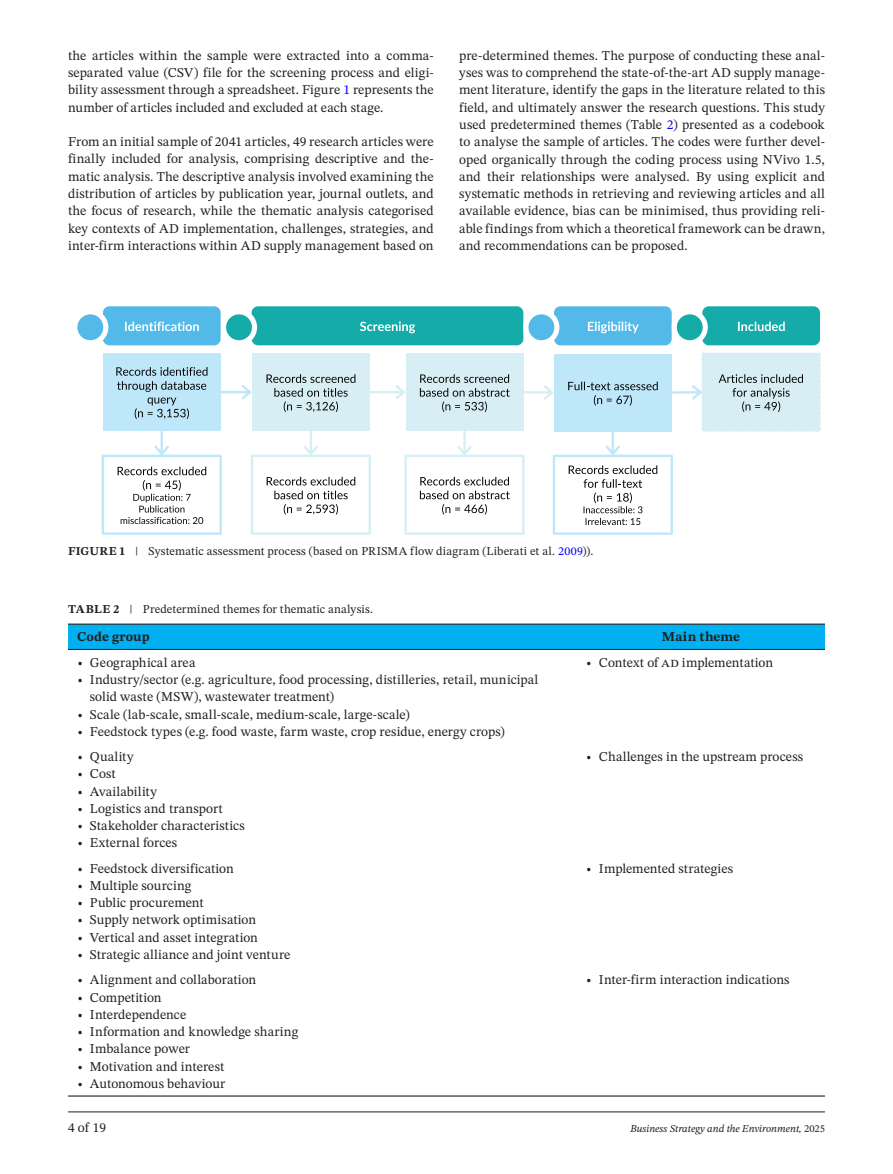
<style>
.page{position:relative;width:893px;height:1174px;background:#fff}
.page>*{position:absolute;margin:0;border:0;box-sizing:border-box;transform-origin:0 0}
.t1{font:13.5px/17.2px "STIX Two Text";letter-spacing:.005em;color:#231f20;text-align:justify}
.t2{font:700 13.5px "STIX Two Text";letter-spacing:.01em;color:#231f20}
.t3{font:12px "STIX Two Text";letter-spacing:.015em;color:#231f20}
.t4{font:italic 10.5px "STIX Two Text";color:#231f20}
.s1{color:#00f}
.s2{font-weight:700}
.s3{font-style:normal}
</style>
<div class="page">
<hr style="left:68px;top:1111px;width:757px;height:1px;background:#231f20">
<div style="left:103px;top:306px;width:118px;height:39px;background:#53b9e9;border-radius:7px"></div>
<svg style="left:125px;top:321px;width:74px;height:10px"></svg>
<div style="left:72px;top:309px;width:36px;height:36px;background:#fff;border-radius:50%"></div>
<div style="left:77px;top:314px;width:26px;height:26px;background:#53b9e9;border-radius:50%"></div>
<div style="left:252px;top:306px;width:271px;height:39px;background:#15aba8;border-radius:7px"></div>
<svg style="left:360px;top:321px;width:55px;height:12px"></svg>
<div style="left:221px;top:309px;width:36px;height:36px;background:#fff;border-radius:50%"></div>
<div style="left:226px;top:314px;width:26px;height:26px;background:#15aba8;border-radius:50%"></div>
<div style="left:554px;top:306px;width:118px;height:39px;background:#53b9e9;border-radius:7px"></div>
<svg style="left:588px;top:321px;width:51px;height:12px"></svg>
<div style="left:523px;top:309px;width:36px;height:36px;background:#fff;border-radius:50%"></div>
<div style="left:528px;top:314px;width:26px;height:26px;background:#53b9e9;border-radius:50%"></div>
<div style="left:702px;top:306px;width:118px;height:39px;background:#15aba8;border-radius:7px"></div>
<svg style="left:738px;top:321px;width:47px;height:10px"></svg>
<div style="left:672px;top:309px;width:36px;height:36px;background:#fff;border-radius:50%"></div>
<div style="left:677px;top:314px;width:26px;height:26px;background:#15aba8;border-radius:50%"></div>
<svg style="left:102px;top:352px;width:719px;height:183px"></svg>
<svg style="left:68px;top:624px;width:757px;height:25px;background:#01abe9"></svg>
<hr style="left:68px;top:623px;width:509px;height:1px;background:#231f20">
<hr style="left:577px;top:623px;width:248px;height:1px;background:#231f20">
<hr style="left:68px;top:649px;width:509px;height:1px;background:#231f20">
<hr style="left:577px;top:649px;width:248px;height:1px;background:#231f20">
<hr style="left:68px;top:1095px;width:509px;height:1px;background:#231f20">
<hr style="left:577px;top:1095px;width:248px;height:1px;background:#231f20">
<p class="t1" style="left:68px;top:47px;width:367px">the articles within the sample were extracted into a comma&shy;separated value (CSV) file for the screening process and eligi&shy;bility assessment through a spreadsheet. Figure <span class="s1">1</span> represents the number of articles included and excluded at each stage.</p>
<p class="t1" style="left:68px;top:133px;width:367px">From an initial sample of 2041 articles, 49 research articles were finally included for analysis, comprising descriptive and the&shy;matic analysis. The descriptive analysis involved examining the distribution of articles by publication year, journal outlets, and the focus of research, while the thematic analysis categorised key contexts of AD implementation, challenges, strategies, and inter-firm interactions within AD supply management based on</p>
<p class="t1" style="left:459px;top:47px;width:367px">pre-determined themes. The purpose of conducting these anal&shy;yses was to comprehend the state-of-the-art AD supply manage&shy;ment literature, identify the gaps in the literature related to this field, and ultimately answer the research questions. This study used predetermined themes (Table <span class="s1">2</span>) presented as a codebook to analyse the sample of articles. The codes were further devel&shy;oped organically through the coding process using NVivo 1.5, and their relationships were analysed. By using explicit and systematic methods in retrieving and reviewing articles and all available evidence, bias can be minimised, thus providing reli&shy;able findings from which a theoretical framework can be drawn, and recommendations can be proposed.</p>
<p class="t3" style="left:68px;top:542px;width:527px"><span class="s2">FIGURE 1</span> | Systematic assessment process (based on PRISMA flow diagram (Liberati et al. <span class="s1">2009</span>)).</p>
<p class="t3" style="left:68px;top:600px;width:306px"><span class="s2">TABLE 2</span> | Predetermined themes for thematic analysis.</p>
<p class="t2" style="left:77px;top:627px;width:74px">Code group</p>
<p class="t2" style="left:662px;top:627px;width:80px">Main theme</p>
<p class="t1" style="left:77px;top:653px;width:120px">• Geographical area</p>
<p class="t1" style="left:90px;top:671px;width:450px;text-indent:-13px">• Industry/sector (e.g. agriculture, food processing, distilleries, retail, municipal solid waste (MSW), wastewater treatment)</p>
<p class="t1" style="left:77px;top:705px;width:334px">• Scale (lab-scale, small-scale, medium-scale, large-scale)</p>
<p class="t1" style="left:77px;top:722px;width:429px">• Feedstock types (e.g. food waste, farm waste, crop residue, energy crops)</p>
<p class="t1" style="left:586px;top:653px;width:189px">• Context of ad implementation</p>
<p class="t1" style="left:77px;top:748px;width:58px">• Quality</p>
<p class="t1" style="left:77px;top:765px;width:40px">• Cost</p>
<p class="t1" style="left:77px;top:782px;width:81px">• Availability</p>
<p class="t1" style="left:77px;top:799px;width:147px">• Logistics and transport</p>
<p class="t1" style="left:77px;top:817px;width:169px">• Stakeholder characteristics</p>
<p class="t1" style="left:77px;top:834px;width:102px">• External forces</p>
<p class="t1" style="left:77px;top:859px;width:158px">• Feedstock diversification</p>
<p class="t1" style="left:77px;top:876px;width:116px">• Multiple sourcing</p>
<p class="t1" style="left:77px;top:894px;width:128px">• Public procurement</p>
<p class="t1" style="left:77px;top:911px;width:181px">• Supply network optimisation</p>
<p class="t1" style="left:77px;top:928px;width:182px">• Vertical and asset integration</p>
<p class="t1" style="left:77px;top:945px;width:215px">• Strategic alliance and joint venture</p>
<p class="t1" style="left:77px;top:971px;width:181px">• Alignment and collaboration</p>
<p class="t1" style="left:77px;top:988px;width:86px">• Competition</p>
<p class="t1" style="left:77px;top:1005px;width:111px">• Interdependence</p>
<p class="t1" style="left:77px;top:1022px;width:223px">• Information and knowledge sharing</p>
<p class="t1" style="left:77px;top:1040px;width:114px">• Imbalance power</p>
<p class="t1" style="left:77px;top:1057px;width:149px">• Motivation and interest</p>
<p class="t1" style="left:77px;top:1074px;width:150px">• Autonomous behaviour</p>
<p class="t1" style="left:586px;top:748px;width:219px">• Challenges in the upstream process</p>
<p class="t1" style="left:586px;top:859px;width:149px">• Implemented strategies</p>
<p class="t1" style="left:586px;top:971px;width:205px">• Inter-firm interaction indications</p>
<p class="t1" style="left:68px;top:1119px;width:40px">4 of 19</p>
<p class="t4" style="left:630px;top:1121px;width:196px">Business Strategy and the Environment, <span class="s3">2025</span></p>
</div>
